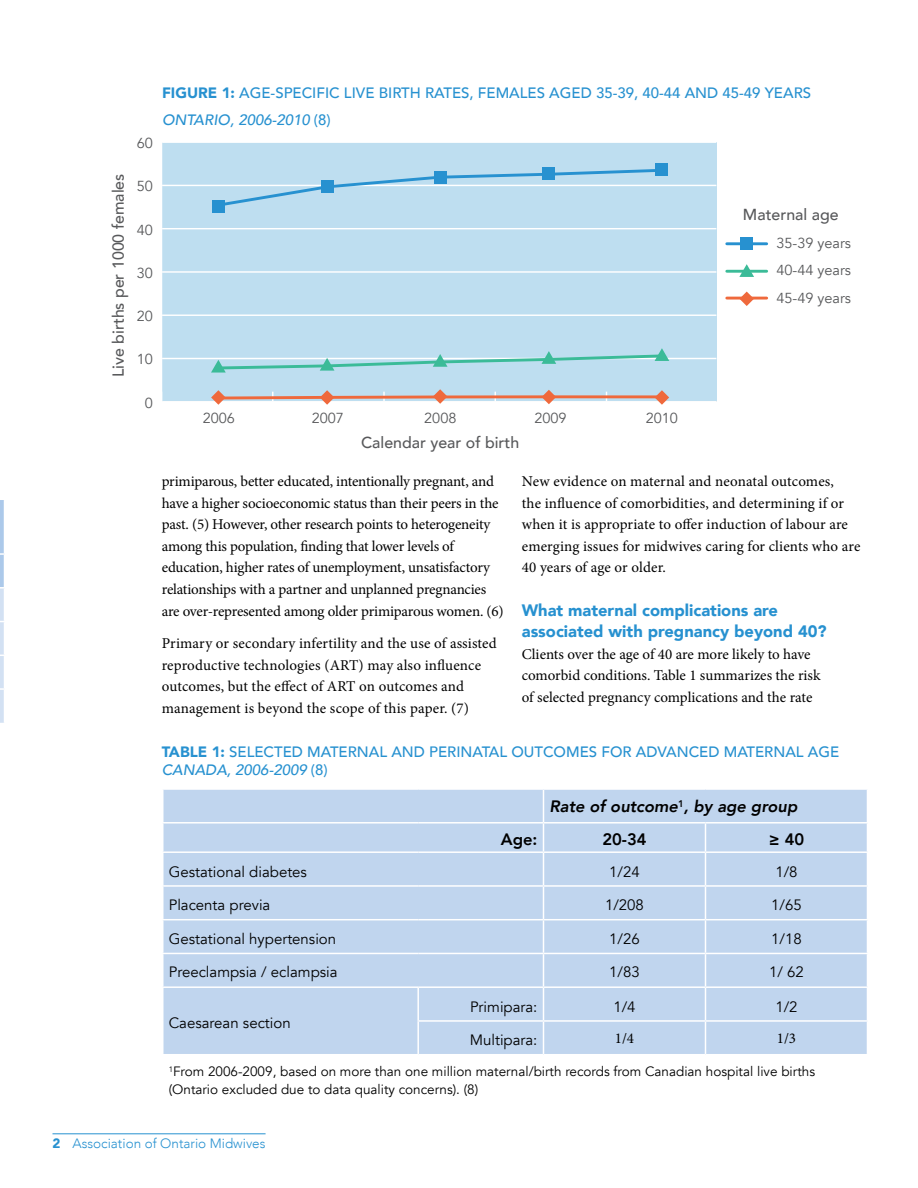
<style>
.page{position:relative;width:918px;height:1188px;background:#fff}
.page>*{position:absolute;margin:0;border:0;box-sizing:border-box;transform-origin:0 0}
.t1{font:900 16.5px/21.6px "Avenir";color:#2791d0}
.t2{font:italic 800 16.5px "Avenir";color:#000}
.t3{font:800 16.5px "Avenir";color:#000}
.t4{font:500 15.9px "Avenir";color:#58595b}
.t5{font:15px/21.6px "Minion Pro";letter-spacing:-.005em;color:#000}
.t6{font:500 15px/27px "Avenir";color:#2791d0}
.t7{font:15px "Avenir";color:#000}
.t8{font:14.55px/26.8px "Avenir";color:#58595b}
.t9{font:13.5px/18px "Avenir";color:#000}
.t10{font:300 13.5px "Avenir";color:#2791d0}
.s1{font-weight:900}
.s2{font-style:italic}
</style>
<div class="page">
<hr style="left:52px;top:1134px;width:214px;height:1px;background:#2791d0">
<svg style="left:0;top:500px;width:4px;height:223px"></svg>
<div style="left:162px;top:142px;width:555px;height:259px;background:#bedef0"></div>
<svg style="left:383px;top:392px;width:2px;height:9px"></svg>
<hr style="left:162px;top:358px;width:554px;height:1px;background:#fff">
<hr style="left:162px;top:315px;width:554px;height:1px;background:#fff">
<hr style="left:162px;top:271px;width:554px;height:2px;background:#fff">
<hr style="left:162px;top:228px;width:554px;height:1px;background:#fff">
<hr style="left:162px;top:185px;width:554px;height:1px;background:#fff">
<hr style="left:162px;top:141px;width:554px;height:2px;background:#fff">
<hr style="left:328px;top:396px;width:112px;height:3px;background:#ef693c">
<hr style="left:440px;top:395px;width:111px;height:3px;background:#ef693c">
<hr style="left:551px;top:395px;width:111px;height:3px;background:#ef693c">
<svg style="left:214px;top:167px;width:452px;height:39px"></svg>
<div style="left:212px;top:200px;width:13px;height:13px;background:#2791d0"></div>
<div style="left:321px;top:180px;width:12px;height:13px;background:#2791d0"></div>
<div style="left:434px;top:171px;width:13px;height:13px;background:#2791d0"></div>
<div style="left:543px;top:167px;width:12px;height:13px;background:#2791d0"></div>
<div style="left:656px;top:163px;width:12px;height:13px;background:#2791d0"></div>
<svg style="left:211px;top:390px;width:123px;height:15px"></svg>
<svg style="left:433px;top:389px;width:14px;height:15px"></svg>
<svg style="left:542px;top:390px;width:14px;height:14px"></svg>
<svg style="left:655px;top:390px;width:14px;height:15px"></svg>
<svg style="left:211px;top:348px;width:458px;height:25px"></svg>
<div style="left:740px;top:237px;width:13px;height:13px;background:#2791d0"></div>
<hr style="left:727px;top:242px;width:40px;height:3px;background:#2791d0">
<svg style="left:739px;top:264px;width:15px;height:13px"></svg>
<hr style="left:727px;top:270px;width:40px;height:3px;background:#3bbb98">
<svg style="left:739px;top:292px;width:15px;height:14px"></svg>
<hr style="left:727px;top:297px;width:40px;height:3px;background:#ef693c">
<div style="left:164px;top:790px;width:703px;height:264px;background:#c0d5ee"></div>
<hr style="left:543px;top:790px;width:1px;height:32px;background:#fff">
<hr style="left:162px;top:822px;width:256px;height:2px;background:#fff">
<hr style="left:418px;top:822px;width:125px;height:2px;background:#fff">
<hr style="left:543px;top:822px;width:162px;height:2px;background:#fff">
<svg style="left:543px;top:824px;width:1px;height:27px"></svg>
<hr style="left:705px;top:822px;width:163px;height:2px;background:#fff">
<svg style="left:705px;top:824px;width:1px;height:27px"></svg>
<hr style="left:162px;top:851px;width:256px;height:2px;background:#fff">
<hr style="left:418px;top:851px;width:125px;height:2px;background:#fff">
<hr style="left:543px;top:851px;width:162px;height:2px;background:#fff">
<hr style="left:543px;top:853px;width:1px;height:32px;background:#fff">
<hr style="left:705px;top:851px;width:163px;height:2px;background:#fff">
<hr style="left:705px;top:853px;width:1px;height:32px;background:#fff">
<hr style="left:162px;top:885px;width:256px;height:2px;background:#fff">
<hr style="left:418px;top:885px;width:125px;height:2px;background:#fff">
<hr style="left:543px;top:885px;width:162px;height:2px;background:#fff">
<hr style="left:543px;top:887px;width:1px;height:32px;background:#fff">
<hr style="left:705px;top:885px;width:163px;height:2px;background:#fff">
<hr style="left:705px;top:887px;width:1px;height:32px;background:#fff">
<hr style="left:162px;top:919px;width:256px;height:1px;background:#fff">
<hr style="left:418px;top:919px;width:125px;height:1px;background:#fff">
<hr style="left:543px;top:919px;width:162px;height:1px;background:#fff">
<hr style="left:543px;top:920px;width:1px;height:33px;background:#fff">
<hr style="left:705px;top:919px;width:163px;height:1px;background:#fff">
<hr style="left:705px;top:920px;width:1px;height:33px;background:#fff">
<hr style="left:162px;top:953px;width:256px;height:1px;background:#fff">
<hr style="left:418px;top:953px;width:125px;height:1px;background:#fff">
<hr style="left:543px;top:953px;width:162px;height:1px;background:#fff">
<hr style="left:543px;top:954px;width:1px;height:32px;background:#fff">
<hr style="left:705px;top:953px;width:163px;height:1px;background:#fff">
<hr style="left:705px;top:954px;width:1px;height:32px;background:#fff">
<hr style="left:162px;top:986px;width:256px;height:2px;background:#fff">
<hr style="left:418px;top:986px;width:125px;height:2px;background:#fff">
<hr style="left:543px;top:986px;width:162px;height:2px;background:#fff">
<hr style="left:543px;top:988px;width:1px;height:32px;background:#fff">
<hr style="left:705px;top:986px;width:163px;height:2px;background:#fff">
<hr style="left:705px;top:988px;width:1px;height:32px;background:#fff">
<hr style="left:417px;top:1020px;width:126px;height:2px;background:#fff">
<hr style="left:543px;top:1020px;width:162px;height:2px;background:#fff">
<hr style="left:543px;top:1022px;width:1px;height:32px;background:#fff">
<hr style="left:705px;top:1020px;width:163px;height:2px;background:#fff">
<hr style="left:705px;top:1022px;width:1px;height:32px;background:#fff">
<hr style="left:417px;top:988px;width:2px;height:32px;background:#fff">
<hr style="left:417px;top:1022px;width:2px;height:32px;background:#fff">
<p class="t8" style="left:137px;top:130px;width:18px">60</p>
<p class="t6" style="left:162px;top:78px;width:651px"><span class="s1">FIGURE 1:</span> AGE-SPECIFIC LIVE BIRTH RATES, FEMALES AGED 35-39, 40-44 AND 45-49 YEARS<br><span class="s2">ONTARIO, 2006-2010</span> (8)</p>
<p class="t4" style="left:104px;top:377px;width:205px;rotate:-90deg">Live births per 1000 females</p>
<p class="t8" style="left:137px;top:173px;width:18px">50</p>
<p class="t8" style="left:137px;top:216px;width:18px">40</p>
<p class="t8" style="left:137px;top:260px;width:18px">30</p>
<p class="t8" style="left:137px;top:303px;width:18px">20</p>
<p class="t8" style="left:137px;top:346px;width:18px">10</p>
<p class="t8" style="left:145px;top:389px;width:10px">0</p>
<p class="t4" style="left:743px;top:200px;width:97px">Maternal age</p>
<p class="t8" style="left:203px;top:405px;width:34px">2006</p>
<p class="t8" style="left:312px;top:405px;width:34px">2007</p>
<p class="t8" style="left:424px;top:405px;width:34px">2008</p>
<p class="t8" style="left:534px;top:405px;width:34px">2009</p>
<p class="t8" style="left:646px;top:405px;width:34px">2010</p>
<p class="t4" style="left:361px;top:428px;width:160px">Calendar year of birth</p>
<p class="t8" style="left:776px;top:230px;width:76px">35-39 years<br>40-44 years</p>
<p class="t8" style="left:776px;top:285px;width:76px">45-49 years</p>
<p class="t5" style="left:162px;top:470px;width:344px">primiparous, better educated, intentionally pregnant, and have a higher socioeconomic status than their peers in the past. (5) However, other research points to heterogeneity among this population, finding that lower levels of education, higher rates of unemployment, unsatisfactory relationships with a partner and unplanned pregnancies are over-represented among older primiparous women. (6)</p>
<p class="t5" style="left:162px;top:632px;width:336px">Primary or secondary infertility and the use of assisted reproductive technologies (ART) may also influence outcomes, but the effect of ART on outcomes and management is beyond the scope of this paper. (7)</p>
<p class="t5" style="left:522px;top:470px;width:340px">New evidence on maternal and neonatal outcomes,<br>the influence of comorbidities, and determining if or when it is appropriate to offer induction of labour are emerging issues for midwives caring for clients who are 40 years of age or older.</p>
<p class="t1" style="left:522px;top:599px;width:306px">What maternal complications are associated with pregnancy beyond 40?</p>
<p class="t5" style="left:522px;top:643px;width:300px">Clients over the age of 40 are more likely to have comorbid conditions. Table 1 summarizes the risk of selected pregnancy complications and the rate</p>
<p class="t6" style="left:162px;top:742px;width:679px;line-height:18px"><span class="s1">TABLE 1:</span> SELECTED MATERNAL AND PERINATAL OUTCOMES FOR ADVANCED MATERNAL AGE<br><span class="s2">CANADA, 2006-2009</span> (8)</p>
<p class="t2" style="left:549px;top:797px;width:249px">Rate of outcome<sup>1</sup>, by age group</p>
<p class="t3" style="left:501px;top:825px;width:38px">Age:</p>
<p class="t3" style="left:602px;top:825px;width:46px">20-34</p>
<p class="t3" style="left:769px;top:825px;width:37px">≥ 40</p>
<p class="t7" style="left:169px;top:863px;width:140px">Gestational diabetes</p>
<p class="t7" style="left:609px;top:863px;width:32px">1/24</p>
<p class="t7" style="left:775px;top:863px;width:24px">1/8</p>
<p class="t7" style="left:169px;top:896px;width:103px">Placenta previa</p>
<p class="t7" style="left:605px;top:896px;width:40px">1/208</p>
<p class="t7" style="left:771px;top:896px;width:32px">1/65</p>
<p class="t7" style="left:169px;top:930px;width:169px">Gestational hypertension</p>
<p class="t7" style="left:609px;top:930px;width:32px">1/26</p>
<p class="t7" style="left:771px;top:930px;width:32px">1/18</p>
<p class="t7" style="left:169px;top:963px;width:170px">Preeclampsia / eclampsia</p>
<p class="t7" style="left:609px;top:963px;width:32px">1/83</p>
<p class="t7" style="left:769px;top:963px;width:36px">1/ 62</p>
<p class="t7" style="left:169px;top:1014px;width:123px">Caesarean section</p>
<p class="t7" style="left:470px;top:998px;width:69px">Primipara:</p>
<p class="t7" style="left:613px;top:998px;width:24px">1/4</p>
<p class="t7" style="left:775px;top:998px;width:24px">1/2</p>
<p class="t7" style="left:470px;top:1031px;width:69px">Multipara:</p>
<p class="t5" style="left:615px;top:1028px;width:21px">1/4</p>
<p class="t5" style="left:777px;top:1028px;width:21px">1/3</p>
<p class="t9" style="left:169px;top:1063px;width:648px"><sup>1</sup>From 2006-2009, based on more than one million maternal/birth records from Canadian hospital live births (Ontario excluded due to data quality concerns). (8)</p>
<p class="t10" style="left:52px;top:1135px;width:215px"><span class="s1">2</span> Association of Ontario Midwives</p>
</div>
